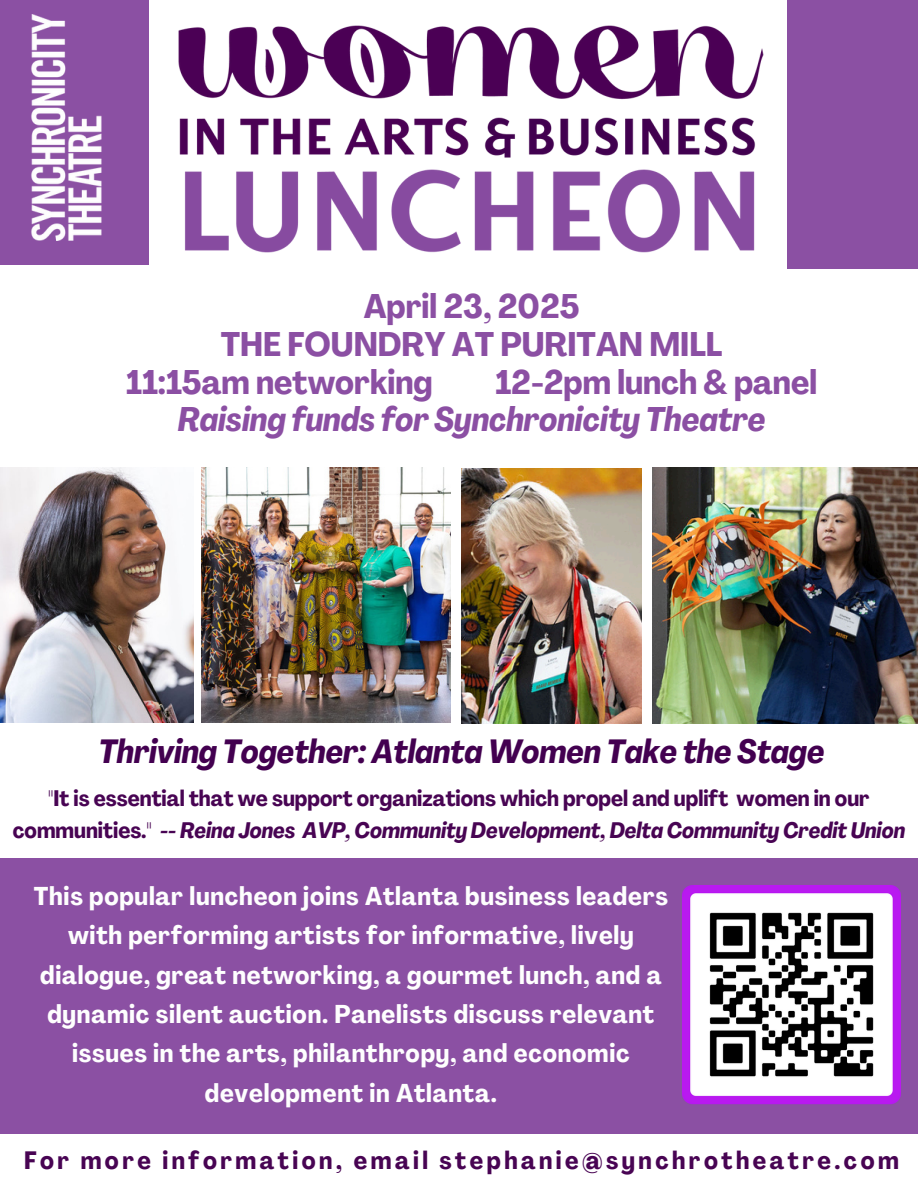
<style>
.page{position:relative;width:918px;height:1188px;background:#fff}
.page>*{position:absolute;margin:0;border:0;box-sizing:border-box;transform-origin:0 0}
.t1{font:700 condensed 33.75px "Agrandir";color:#8b4fa3}
.t2{font:italic 700 condensed 33.75px/37.7px "Agrandir";color:#8b4fa3}
.t3{font:italic 700 condensed 33.15px "Agrandir";color:#430050}
.t4{font:700 condensed 25.5px/39.3px "Agrandir";letter-spacing:.03em;color:#fefefe;text-align:center}
.t5{font:700 condensed 24.75px "Agrandir";letter-spacing:.14em;color:#480453}
.t6{font:700 condensed 22.05px/32px "Agrandir";color:#480453;text-align:center}
.s1{font-style:normal}
.s2{font-style:italic}
</style>
<div class="page">
<div style="left:0;top:858px;width:918px;height:275px;background:#8b50a3"></div>
<img style="left:178px;top:25px;width:586px;height:228px">
<div style="left:0;top:0;width:149px;height:265px;background:#8b50a3"></div>
<img style="left:31px;top:14px;width:71px;height:227px">
<div style="left:787px;top:0;width:131px;height:269px;background:#8b50a3"></div>
<img style="left:682px;top:886px;width:219px;height:219px">
<img style="left:462px;top:468px;width:180px;height:256px">
<img style="left:0;top:467px;width:194px;height:256px">
<img style="left:653px;top:467px;width:265px;height:257px">
<img style="left:202px;top:467px;width:249px;height:256px">
<p class="t1" style="left:364px;top:293px;width:217px">April 23, 2025</p>
<p class="t1" style="left:221px;top:331px;width:503px">THE FOUNDRY AT PURITAN MILL</p>
<p class="t1" style="left:126px;top:368px;width:308px">11:15am networking</p>
<p class="t2" style="left:178px;top:366px;width:641px;text-indent:318px"><span class="s1">12-2pm lunch &amp; panel<br></span>Raising funds for Synchronicity Theatre</p>
<p class="t3" style="left:99px;top:738px;width:727px">Thriving Together: Atlanta Women Take the Stage</p>
<h1 class="t6" style="left:13px;top:785px;width:894px">"It is essential that we support organizations which propel and uplift women in our communities." <span class="s2">-- Reina Jones AVP, Community Development, Delta Community Credit Union</span></h1>
<p class="t4" style="left:34px;top:879px;width:636px">This popular luncheon joins Atlanta business leaders with performing artists for informative, lively dialogue, great networking, a gourmet lunch, and a dynamic silent auction. Panelists discuss relevant issues in the arts, philanthropy, and economic development in Atlanta.</p>
<p class="t5" style="left:24px;top:1150px;width:876px">For more information, email stephanie@synchrotheatre.com</p>
</div>
